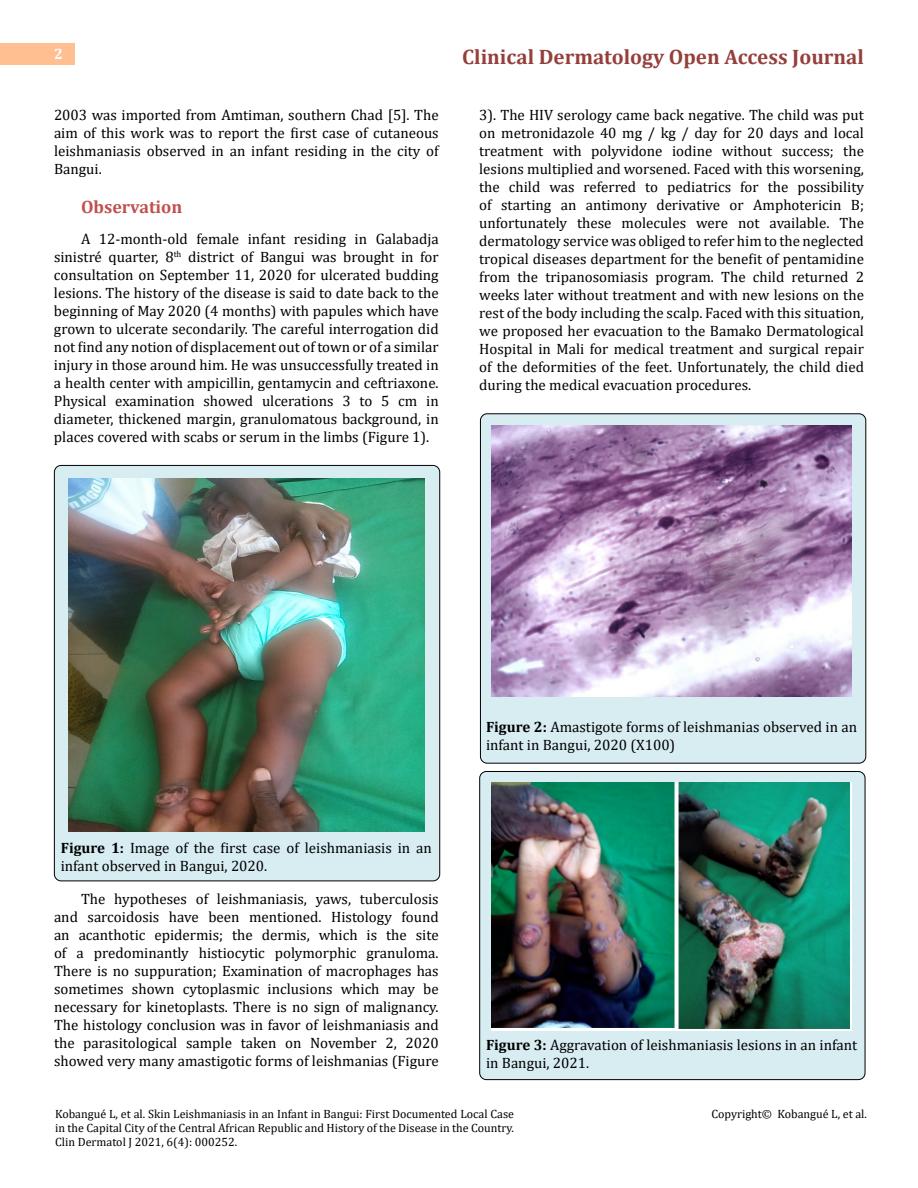
<style>
.page{position:relative;width:918px;height:1188px;background:#fff}
.page>*{position:absolute;margin:0;border:0;box-sizing:border-box;transform-origin:0 0}
.t1{font:700 21px "Cambria";color:#953f3c}
.t2{font:700 18px "Cambria";color:#c0504d}
.t3{font:15px/18px "Cambria";color:#000;text-align:justify}
.t4{font:700 15px "Cambria";color:#fff}
.t5{font:12px/14.4px "Cambria";color:#000;text-align:justify}
.s1{font-weight:700}
</style>
<div class="page">
<div style="left:0;top:43px;width:75px;height:21px;background:#ffbf91"></div>
<div style="left:480px;top:771px;width:385px;height:309px;background:#d8edf2;border-radius:7px"></div>
<div style="left:479px;top:771px;width:386px;height:309px;border:1px solid #000;border-radius:7px"></div>
<div style="left:480px;top:414px;width:386px;height:349px;background:#d8edf2;border-radius:7px"></div>
<div style="left:480px;top:413px;width:386px;height:351px;border:1px solid #000;border-radius:7px"></div>
<div style="left:54px;top:465px;width:386px;height:416px;background:#d8edf2;border-radius:7px"></div>
<img style="left:68px;top:478px;width:356px;height:354px">
<img style="left:491px;top:426px;width:361px;height:270px">
<img style="left:491px;top:783px;width:361px;height:247px">
<p class="t4" style="left:54px;top:44px;width:10px">2</p>
<p class="t3" style="left:54px;top:105px;width:386px">2003 was imported from Amtiman, southern Chad [5]. The aim of this work was to report the first case of cutaneous leishmaniasis observed in an infant residing in the city of Bangui.</p>
<p class="t2" style="left:81px;top:194px;width:103px">Observation</p>
<p class="t3" style="left:54px;top:230px;width:386px;text-indent:27px">A 12-month-old female infant residing in Galabadja sinistré quarter, 8<sup>th</sup> district of Bangui was brought in for consultation on September 11, 2020 for ulcerated budding lesions. The history of the disease is said to date back to the beginning of May 2020 (4 months) with papules which have grown to ulcerate secondarily. The careful interrogation did not find any notion of displacement out of town or of a similar injury in those around him. He was unsuccessfully treated in a health center with ampicillin, gentamycin and ceftriaxone.<br>Physical examination showed ulcerations 3 to 5 cm in diameter, thickened margin, granulomatous background, in places covered with scabs or serum in the limbs (Figure 1).</p>
<h1 class="t1" style="left:462px;top:42px;width:403px">Clinical Dermatology Open Access Journal</h1>
<p class="t3" style="left:479px;top:105px;width:386px">3). The HIV serology came back negative. The child was put on metronidazole 40 mg / kg / day for 20 days and local treatment with polyvidone iodine without success; the lesions multiplied and worsened. Faced with this worsening, the child was referred to pediatrics for the possibility of starting an antimony derivative or Amphotericin B; unfortunately these molecules were not available. The dermatology service was obliged to refer him to the neglected tropical diseases department for the benefit of pentamidine from the tripanosomiasis program. The child returned 2 weeks later without treatment and with new lesions on the rest of the body including the scalp. Faced with this situation, we proposed her evacuation to the Bamako Dermatological Hospital in Mali for medical treatment and surgical repair of the deformities of the feet. Unfortunately, the child died during the medical evacuation procedures.</p>
<p class="t3" style="left:61px;top:839px;width:373px"><span class="s1">Figure 1:</span> Image of the first case of leishmaniasis in an infant observed in Bangui, 2020.</p>
<p class="t3" style="left:54px;top:890px;width:386px;text-indent:27px">The hypotheses of leishmaniasis, yaws, tuberculosis and sarcoidosis have been mentioned. Histology found an acanthotic epidermis; the dermis, which is the site of a predominantly histiocytic polymorphic granuloma.<br>There is no suppuration; Examination of macrophages has sometimes shown cytoplasmic inclusions which may be necessary for kinetoplasts. There is no sign of malignancy.<br>The histology conclusion was in favor of leishmaniasis and the parasitological sample taken on November 2, 2020 showed very many amastigotic forms of leishmanias (Figure</p>
<p class="t3" style="left:486px;top:717px;width:373px"><span class="s1">Figure 2:</span> Amastigote forms of leishmanias observed in an infant in Bangui, 2020 (X100)</p>
<p class="t3" style="left:486px;top:1035px;width:373px"><span class="s1">Figure 3:</span> Aggravation of leishmaniasis lesions in an infant in Bangui, 2021.</p>
<p class="t5" style="left:55px;top:1106px;width:460px">Kobangué L, et al. Skin Leishmaniasis in an Infant in Bangui: First Documented Local Case in the Capital City of the Central African Republic and History of the Disease in the Country.<br>Clin Dermatol J 2021, 6(4): 000252.</p>
<p class="t5" style="left:712px;top:1106px;width:157px">Copyright© Kobangué L, et al.</p>
</div>
